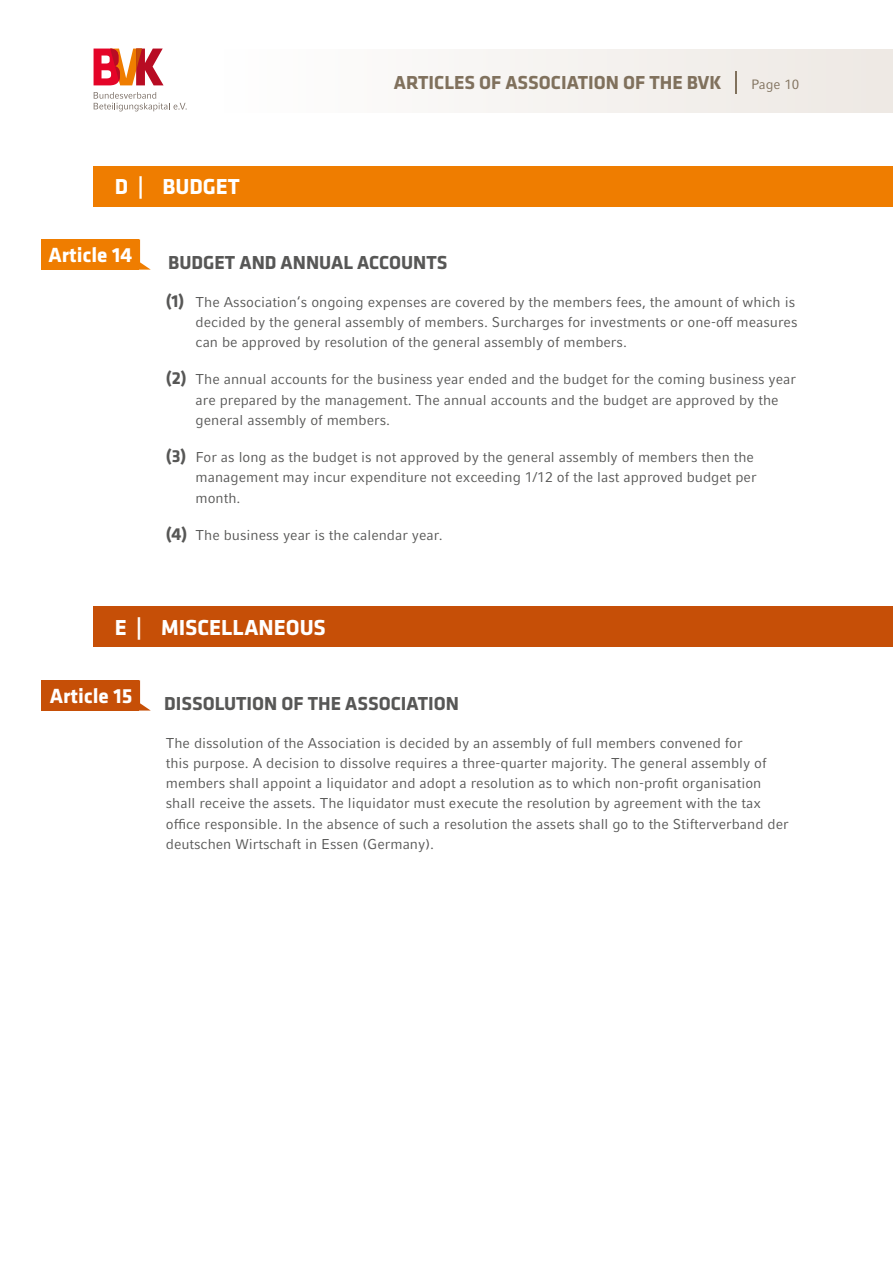
<style>
.page{position:relative;width:893px;height:1263px;background:#fff}
.page>*{position:absolute;margin:0;border:0;box-sizing:border-box;transform-origin:0 0}
.t1{font:700 22.5px "Klavika Basic";color:#fff}
.t2{font:700 21.3px "Klavika Basic";color:#fff}
.t3{font:700 19.8px "Arial";color:#fff}
.t4{font:700 19.5px "Klavika Basic";color:#575756}
.t5{font:700 19.5px "Klavika Basic";color:#80715d}
.t6{font:14.25px/20.2px "Compatil Fact LT Pro";color:#575756}
.t7{font:13.5px "Compatil Fact LT Pro";color:#80715d}
.s1{font-family:"Klavika Basic";font-weight:700;font-size:18px}
.s2{font-family:"Klavika Basic";font-size:21.3px}
</style>
<div class="page">
<div style="left:224px;top:49px;width:669px;height:63px;background:linear-gradient(to right,#fefefe,#ede8e3)"></div>
<svg style="left:736px;top:71px;width:1px;height:22px"></svg>
<svg style="left:94px;top:92px;width:93px;height:19px"></svg>
<svg style="left:94px;top:49px;width:70px;height:36px"></svg>
<div style="left:94px;top:166px;width:799px;height:41px;background:#ef7d00"></div>
<div style="left:94px;top:606px;width:799px;height:40px;background:#c64f07"></div>
<div style="left:41px;top:239px;width:98px;height:31px;background:#ef7d00"></div>
<svg style="left:139px;top:239px;width:12px;height:31px"></svg>
<div style="left:41px;top:680px;width:98px;height:30px;background:#c64f07"></div>
<svg style="left:139px;top:680px;width:11px;height:30px"></svg>
<h1 class="t1" style="left:115px;top:170px;width:127px">D | BUDGET</h1>
<h3 class="t5" style="left:394px;top:68px;width:329px">ARTICLES OF ASSOCIATION OF THE BVK</h3>
<p class="t7" style="left:751px;top:76px;width:50px">Page 10</p>
<h3 class="t3" style="left:100px;top:239px;width:13px">§</h3>
<h3 class="t4" style="left:168px;top:249px;width:281px">BUDGET AND ANNUAL ACCOUNTS</h3>
<p class="t6" style="left:196px;top:292px;width:603px;text-indent:-30px"><span class="s1">(1)</span> The Association‘s ongoing expenses are covered by the members fees, the amount of which is decided by the general assembly of members. Surcharges for investments or one-off measures can be approved by resolution of the general assembly of members.</p>
<p class="t6" style="left:196px;top:369px;width:602px;text-indent:-30px"><span class="s1">(2)</span> The annual accounts for the business year ended and the budget for the coming business year are prepared by the management. The annual accounts and the budget are approved by the general assembly of members.</p>
<p class="t6" style="left:196px;top:447px;width:562px;text-indent:-30px"><span class="s1">(3)</span> For as long as the budget is not approved by the general assembly of members then the management may incur expenditure not exceeding 1/12 of the last approved budget per month.</p>
<p class="t6" style="left:166px;top:525px;width:278px"><span class="s1">(4)</span> The business year is the calendar year.</p>
<h2 class="t2" style="left:48px;top:240px;width:85px">Article 14</h2>
<h1 class="t1" style="left:115px;top:611px;width:213px">E | MISCELLANEOUS</h1>
<h3 class="t3" style="left:106px;top:680px;width:23px">§ <span class="s2">1</span></h3>
<h3 class="t4" style="left:164px;top:690px;width:296px">DISSOLUTION OF THE ASSOCIATION</h3>
<p class="t6" style="left:166px;top:732px;width:624px">The dissolution of the Association is decided by an assembly of full members convened for<br>this purpose. A decision to dissolve requires a three-quarter majority. The general assembly of members shall appoint a liquidator and adopt a resolution as to which non-profit organisation shall receive the assets. The liquidator must execute the resolution by agreement with the tax office responsible. In the absence of such a resolution the assets shall go to the Stifterverband der deutschen Wirtschaft in Essen (Germany).</p>
<h2 class="t2" style="left:50px;top:681px;width:84px">Article 15</h2>
</div>
